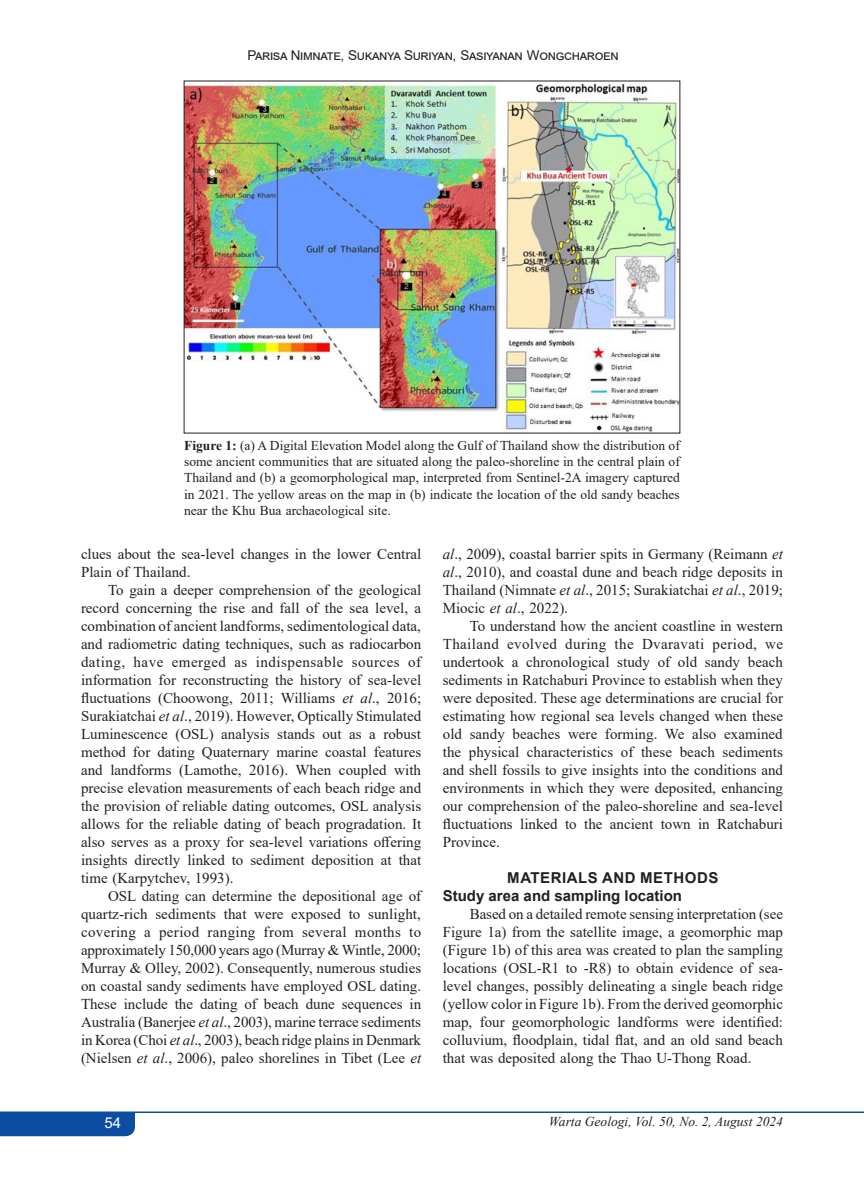
<style>
.page{position:relative;width:864px;height:1188px;background:#fff}
.page>*{position:absolute;margin:0;border:0;box-sizing:border-box;transform-origin:0 0}
.Body_text{font:15px/18px "Times New Roman";color:#231f20;text-align:justify}
.Subhead_1{font:700 15px "Arial";color:#231f20}
.Heading{font:700 15px "Arial";letter-spacing:.035em;color:#231f20}
.t1{font:15px "Arial";color:#fff}
.t2{font:13.5px/16.2px "Times New Roman";color:#231f20;text-align:justify}
.t3{font:13.5px "Arial";letter-spacing:-.025em;color:#231f20}
.t4{font:italic 13.5px "Times New Roman";color:#231f20}
.s1{font-weight:700}
.s2{font-style:italic}
</style>
<div class="page">
<div style="left:0;top:1113px;width:135px;height:23px;background:#0d4da1"></div>
<hr style="left:0;top:1111px;width:864px;height:2px;background:#0d4da1">
<img style="left:186px;top:83px;width:492px;height:348px">
<p class="t3" style="left:247px;top:46px;width:373px">Parisa Nimnate, Sukanya Suriyan, Sasiyanan Wongcharoen</p>
<p class="t2" style="left:184px;top:437px;width:497px"><span class="s1">Figure 1:</span> (a) A Digital Elevation Model along the Gulf of Thailand show the distribution of some ancient communities that are situated along the paleo-shoreline in the central plain of Thailand and (b) a geomorphological map, interpreted from Sentinel-2A imagery captured in 2021. The yellow areas on the map in (b) indicate the location of the old sandy beaches near the Khu Bua archaeological site.</p>
<p class="Body_text" style="left:81px;top:544px;width:342px">clues about the sea-level changes in the lower Central<br>Plain of Thailand.</p>
<p class="Body_text" style="left:81px;top:580px;width:342px;text-indent:27px">To gain a deeper comprehension of the geological record concerning the rise and fall of the sea level, a combination of ancient landforms, sedimentological data, and radiometric dating techniques, such as radiocarbon dating, have emerged as indispensable sources of information for reconstructing the history of sea-level fluctuations (Choowong, 2011; Williams <span class="s2">et al</span>., 2016; Surakiatchai <span class="s2">et al</span>., 2019). However, Optically Stimulated Luminescence (OSL) analysis stands out as a robust method for dating Quaternary marine coastal features and landforms (Lamothe, 2016). When coupled with precise elevation measurements of each beach ridge and the provision of reliable dating outcomes, OSL analysis allows for the reliable dating of beach progradation. It also serves as a proxy for sea-level variations offering insights directly linked to sediment deposition at that time (Karpytchev, 1993).</p>
<p class="Body_text" style="left:81px;top:886px;width:342px;text-indent:27px">OSL dating can determine the depositional age of quartz-rich sediments that were exposed to sunlight, covering a period ranging from several months to approximately 150,000 years ago (Murray &amp; Wintle, 2000; Murray &amp; Olley, 2002). Consequently, numerous studies on coastal sandy sediments have employed OSL dating.<br>These include the dating of beach dune sequences in Australia (Banerjee <span class="s2">et al</span>., 2003), marine terrace sediments in Korea (Choi <span class="s2">et al</span>., 2003), beach ridge plains in Denmark (Nielsen <span class="s2">et al</span>., 2006), paleo shorelines in Tibet (Lee <span class="s2">et</span></p>
<p class="Body_text" style="left:443px;top:544px;width:342px"><span class="s2">al</span>., 2009), coastal barrier spits in Germany (Reimann <span class="s2">et al</span>., 2010), and coastal dune and beach ridge deposits in Thailand (Nimnate <span class="s2">et al</span>., 2015; Surakiatchai <span class="s2">et al</span>., 2019; Miocic <span class="s2">et al</span>., 2022).</p>
<p class="Body_text" style="left:443px;top:616px;width:342px;text-indent:27px">To understand how the ancient coastline in western Thailand evolved during the Dvaravati period, we undertook a chronological study of old sandy beach sediments in Ratchaburi Province to establish when they were deposited. These age determinations are crucial for estimating how regional sea levels changed when these old sandy beaches were forming. We also examined the physical characteristics of these beach sediments and shell fossils to give insights into the conditions and environments in which they were deposited, enhancing our comprehension of the paleo-shoreline and sea-level fluctuations linked to the ancient town in Ratchaburi Province.</p>
<p class="Heading" style="left:507px;top:867px;width:213px">MATERIALS AND METHODS</p>
<p class="Subhead_1" style="left:443px;top:885px;width:241px">Study area and sampling location</p>
<p class="Body_text" style="left:443px;top:904px;width:342px;text-indent:27px">Based on a detailed remote sensing interpretation (see Figure 1a) from the satellite image, a geomorphic map (Figure 1b) of this area was created to plan the sampling locations (OSL-R1 to -R8) to obtain evidence of sea&shy;level changes, possibly delineating a single beach ridge (yellow color in Figure 1b). From the derived geomorphic map, four geomorphologic landforms were identified: colluvium, floodplain, tidal flat, and an old sand beach that was deposited along the Thao U-Thong Road.</p>
<p class="t1" style="left:104px;top:1112px;width:18px">54</p>
<p class="t4" style="left:549px;top:1113px;width:236px">Warta Geologi, Vol. 50, No. 2, August 2024</p>
</div>
